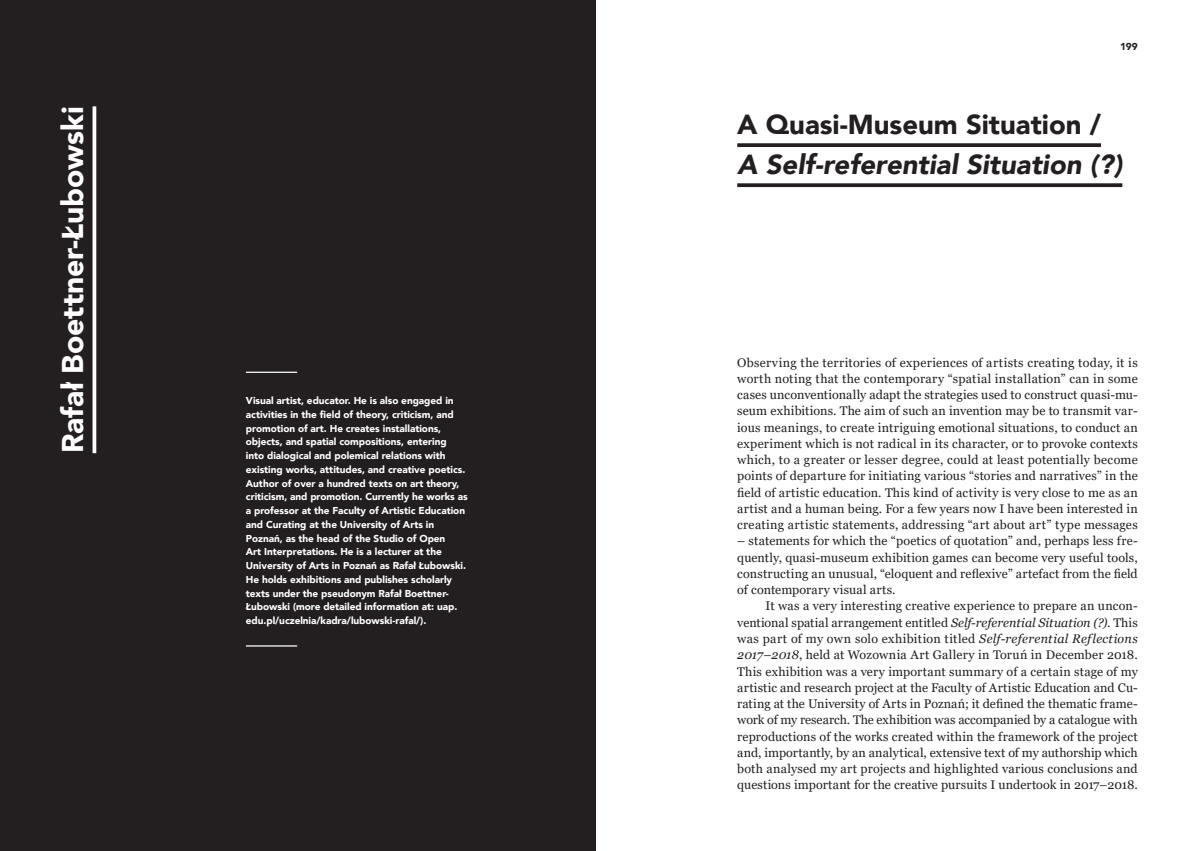
<style>
.page{position:relative;width:1191px;height:851px;background:#fff}
.page>*{position:absolute;margin:0;border:0;box-sizing:border-box;transform-origin:0 0}
.t1{font:900 30px "Avenir";color:#fff}
.Nagłówek_duży_UNDERL{font:italic 900 27.5px/40px "Avenir";color:#231f20}
.pierwszy_akapit{font:12.5px/16.2px "Georgia";letter-spacing:.015em;color:#231f20;text-align:justify}
.tekst{font:12.5px/16.2px "Georgia";color:#231f20;text-align:justify}
.opis_autora{font:900 10px/13.8px "Avenir";letter-spacing:-.005em;color:#fff}
.t2{font:900 10px "Avenir";color:#231f20}
.s1{font-style:normal}
.s2{font-style:italic}
</style>
<div class="page">
<div style="left:0;top:0;width:595px;height:850px;background:#231f20"></div>
<hr style="left:246px;top:371px;width:51px;height:2px;background:#fff">
<hr style="left:246px;top:645px;width:51px;height:1px;background:#fff">
<hr style="left:93px;top:106px;width:3px;height:347px;background:#fff">
<svg style="left:737px;top:143px;width:364px;height:4px"></svg>
<svg style="left:737px;top:183px;width:385px;height:4px;background:#332f30"></svg>
<p class="t2" style="left:1120px;top:38px;width:19px">199</p>
<p class="t1" style="left:47px;top:453px;width:348px;rotate:-90deg">Rafał Boettner-Łubowski</p>
<p class="Nagłówek_duży_UNDERL" style="left:737px;top:104px;width:386px"><span class="s1">A Quasi-Museum Situation /<br></span>A Self-referential Situation (?)</p>
<p class="pierwszy_akapit" style="left:737px;top:354px;width:402px">Observing the territories of experiences of artists creating today, it is worth noting that the contemporary “spatial installation” can in some cases unconventionally adapt the strategies used to construct quasi-mu&shy;seum exhibitions. The aim of such an invention may be to transmit var&shy;ious meanings, to create intriguing emotional situations, to conduct an experiment which is not radical in its character, or to provoke contexts which, to a greater or lesser degree, could at least potentially become points of departure for initiating various “stories and narratives” in the field of artistic education. This kind of activity is very close to me as an artist and a human being. For a few years now I have been interested in creating artistic statements, addressing “art about art” type messages</p>
<p class="pierwszy_akapit" style="left:737px;top:533px;width:402px">– statements for which the “poetics of quotation” and, perhaps less fre&shy;quently, quasi-museum exhibition games can become very useful tools, constructing an unusual, “eloquent and reflexive” artefact from the field of contemporary visual arts.</p>
<p class="tekst" style="left:737px;top:598px;width:402px;text-indent:28px">It was a very interesting creative experience to prepare an uncon&shy;ventional spatial arrangement entitled <span class="s2">Self-referential Situation (?)</span>. This was part of my own solo exhibition titled <span class="s2">Self-referential Reflections 2017–2018</span>, held at Wozownia Art Gallery in Toruń in December 2018.<br>This exhibition was a very important summary of a certain stage of my artistic and research project at the Faculty of Artistic Education and Cu&shy;rating at the University of Arts in Poznań; it defined the thematic frame&shy;work of my research. The exhibition was accompanied by a catalogue with reproductions of the works created within the framework of the project and, importantly, by an analytical, extensive text of my authorship which both analysed my art projects and highlighted various conclusions and questions important for the creative pursuits I undertook in 2017–2018.</p>
<p class="opis_autora" style="left:246px;top:393px;width:223px">Visual artist, educator. He is also engaged in activities in the field of theory, criticism, and promotion of art. He creates installations, objects, and spatial compositions, entering<br>into dialogical and polemical relations with existing works, attitudes, and creative poetics.<br>Author of over a hundred texts on art theory, criticism, and promotion. Currently he works as a professor at the Faculty of Artistic Education and Curating at the University of Arts in Poznań, as the head of the Studio of Open<br>Art Interpretations. He is a lecturer at the University of Arts in Poznań as Rafał Łubowski.<br>He holds exhibitions and publishes scholarly texts under the pseudonym Rafał Boettner-Łubowski (more detailed information at: uap. edu.pl/uczelnia/kadra/lubowski-rafal/).</p>
</div>
